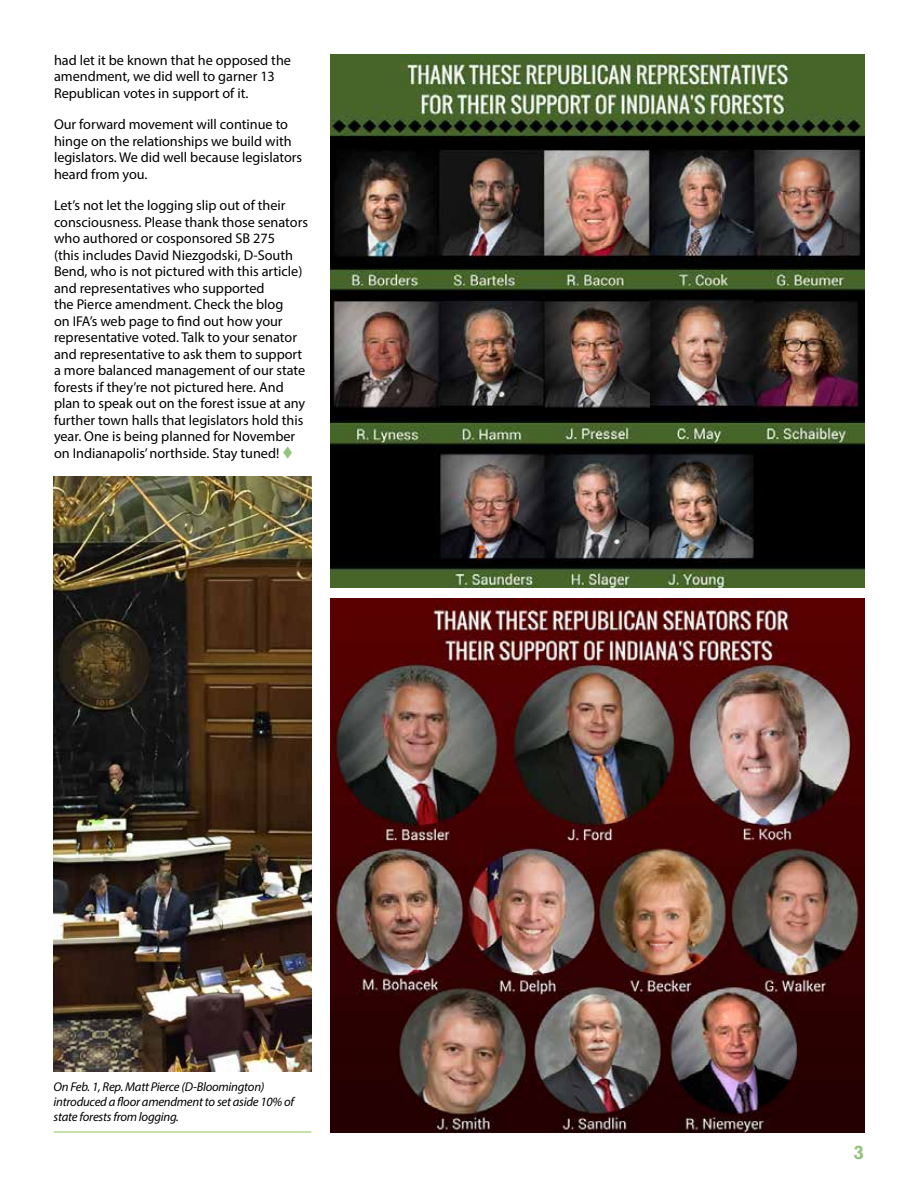
<style>
.page{position:relative;width:918px;height:1188px;background:#fff}
.page>*{position:absolute;margin:0;border:0;box-sizing:border-box;transform-origin:0 0}
.t1{font:700 19.5px "Rockwell";color:#93c47d}
.t2{font:14.25px/16.5px "Myriad Pro";color:#000}
.t3{font:italic 12.75px/15px "Myriad Pro";letter-spacing:-.02em;color:#000}
.s1{color:#93c47d}
</style>
<div class="page">
<img style="left:330px;top:599px;width:534px;height:534px">
<img style="left:330px;top:54px;width:534px;height:534px">
<img style="left:54px;top:477px;width:258px;height:594px">
<hr style="left:54px;top:1131px;width:257px;height:2px;background:#b3d88c">
<p class="t2" style="left:54px;top:51px;width:239px">had let it be known that he opposed the amendment, we did well to garner 13<br>Republican votes in support of it.</p>
<p class="t2" style="left:54px;top:116px;width:250px">Our forward movement will continue to hinge on the relationships we build with legislators. We did well because legislators heard from you.</p>
<p class="t2" style="left:54px;top:197px;width:255px">Let’s not let the logging slip out of their consciousness. Please thank those senators who authored or cosponsored SB 275<br>(this includes David Niezgodski, D-South Bend, who is not pictured with this article) and representatives who supported<br>the Pierce amendment. Check the blog<br>on IFA’s web page to find out how your representative voted. Talk to your senator and representative to ask them to support a more balanced management of our state forests if they’re not pictured here. And plan to speak out on the forest issue at any further town halls that legislators hold this year. One is being planned for November on Indianapolis’ northside. Stay tuned! <span class="s1">▼</span></p>
<p class="t3" style="left:54px;top:1079px;width:242px">On Feb. 1, Rep. Matt Pierce (D-Bloomington) introduced a floor amendment to set aside 10% of state forests from logging.</p>
<h1 class="t1" style="left:854px;top:1141px;width:12px">3</h1>
</div>
